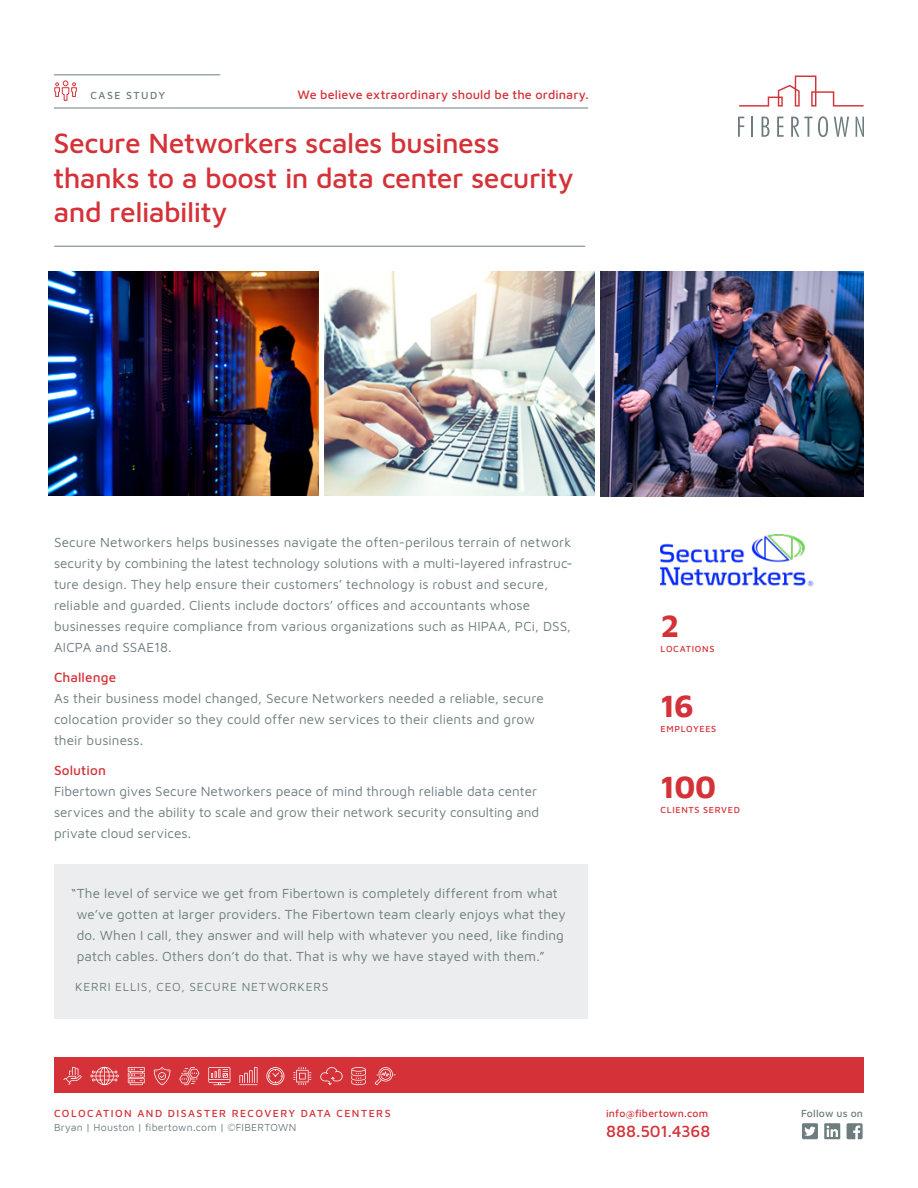
<style>
.page{position:relative;width:918px;height:1188px;background:#fff}
.page>*{position:absolute;margin:0;border:0;box-sizing:border-box;transform-origin:0 0}
.t1{font:700 31.5px "Maven Pro";color:#d43238}
.Main_headline{font:500 28.5px/34.5px "Maven Pro";letter-spacing:-.02em;color:#d43238}
.t2{font:500 16.5px "Maven Pro";color:#d43238}
.body{font:13.5px/21px "Maven Pro";letter-spacing:.005em;color:#6d7c7e}
.quote{font:13.5px/21px "Maven Pro";letter-spacing:.01em;color:#6d7c7e}
.subhead{font:500 13.5px "Maven Pro";letter-spacing:.005em;color:#d43238}
.body-2{font:500 13.5px "Maven Pro";letter-spacing:.01em;color:#d43238}
.t3{font:500 12.6px "Maven Pro";letter-spacing:.01em;color:#d43238}
.quote_byline{font:12px "Maven Pro";letter-spacing:.065em;color:#6d7c7e}
.t4{font:500 10.5px "Maven Pro";letter-spacing:.13em;color:#d43238}
.t5{font:10.5px "Maven Pro";letter-spacing:.02em;color:#6d7c7e}
.t6{font:500 10.5px "Maven Pro";letter-spacing:.015em;color:#d43238}
.t7{font:500 10.5px "Maven Pro";letter-spacing:.015em;color:#6d7c7e}
.t8{font:500 10.5px "Maven Pro";letter-spacing:.14em;color:#6d7c7e}
.t9{font:500 9px "Maven Pro";letter-spacing:.075em;color:#d43238}
</style>
<div class="page">
<svg style="left:738px;top:117px;width:6px;height:20px"></svg>
<hr style="left:751px;top:117px;width:2px;height:20px;background:#6d7c7e">
<svg style="left:762px;top:117px;width:7px;height:20px"></svg>
<svg style="left:777px;top:117px;width:7px;height:20px"></svg>
<svg style="left:791px;top:116px;width:37px;height:21px"></svg>
<svg style="left:834px;top:117px;width:15px;height:20px"></svg>
<svg style="left:856px;top:117px;width:8px;height:20px"></svg>
<svg style="left:739px;top:76px;width:125px;height:31px"></svg>
<img style="left:49px;top:271px;width:269px;height:224px">
<img style="left:324px;top:271px;width:270px;height:224px">
<img style="left:600px;top:272px;width:264px;height:224px">
<hr style="left:54px;top:108px;width:534px;height:1px;background:#6d7c7e">
<hr style="left:54px;top:75px;width:166px;height:1px;background:#6d7c7e">
<svg style="left:54px;top:80px;width:23px;height:21px"></svg>
<img style="left:661px;top:534px;width:153px;height:53px">
<hr style="left:55px;top:246px;width:530px;height:1px;background:#6d7c7e">
<div style="left:54px;top:1058px;width:810px;height:36px;background:#d43238"></div>
<svg style="left:802px;top:1123px;width:16px;height:16px"></svg>
<svg style="left:824px;top:1123px;width:16px;height:16px"></svg>
<svg style="left:847px;top:1123px;width:16px;height:16px"></svg>
<svg style="left:90px;top:1067px;width:29px;height:18px"></svg>
<svg style="left:179px;top:1067px;width:20px;height:18px"></svg>
<svg style="left:208px;top:1067px;width:22px;height:18px"></svg>
<svg style="left:154px;top:1067px;width:16px;height:18px"></svg>
<svg style="left:63px;top:1067px;width:19px;height:18px"></svg>
<svg style="left:239px;top:1067px;width:19px;height:18px"></svg>
<svg style="left:128px;top:1067px;width:17px;height:18px"></svg>
<svg style="left:266px;top:1067px;width:18px;height:18px"></svg>
<svg style="left:293px;top:1067px;width:18px;height:18px"></svg>
<svg style="left:320px;top:1067px;width:23px;height:18px"></svg>
<svg style="left:351px;top:1067px;width:15px;height:18px"></svg>
<svg style="left:375px;top:1067px;width:21px;height:18px"></svg>
<div style="left:54px;top:864px;width:534px;height:155px;background:#ecedee"></div>
<p class="t8" style="left:90px;top:88px;width:76px">CASE STUDY</p>
<p class="t3" style="left:298px;top:86px;width:293px">We believe extraordinary should be the ordinary.</p>
<p class="Main_headline" style="left:53px;top:124px;width:522px">Secure Networkers scales business thanks to a boost in data center security and reliability</p>
<p class="body" style="left:54px;top:531px;width:520px">Secure Networkers helps businesses navigate the often-perilous terrain of network security by combining the latest technology solutions with a multi-layered infrastruc&shy;ture design. They help ensure their customers’ technology is robust and secure, reliable and guarded. Clients include doctors’ offices and accountants whose businesses require compliance from various organizations such as HIPAA, PCi, DSS, AICPA and SSAE18.</p>
<p class="subhead" style="left:54px;top:668px;width:64px">Challenge</p>
<p class="body" style="left:54px;top:687px;width:491px">As their business model changed, Secure Networkers needed a reliable, secure colocation provider so they could offer new services to their clients and grow their business.</p>
<p class="body-2" style="left:54px;top:761px;width:53px">Solution</p>
<p class="body" style="left:54px;top:780px;width:487px">Fibertown gives Secure Networkers peace of mind through reliable data center services and the ability to scale and grow their network security consulting and private cloud services.</p>
<p class="quote" style="left:77px;top:882px;width:491px;text-indent:-6px">“The level of service we get from Fibertown is completely different from what we’ve gotten at larger providers. The Fibertown team clearly enjoys what they do. When I call, they answer and will help with whatever you need, like finding patch cables. Others don’t do that. That is why we have stayed with them.”</p>
<p class="quote_byline" style="left:75px;top:978px;width:255px">KERRI ELLIS, CEO, SECURE NETWORKERS</p>
<p class="t1" style="left:661px;top:605px;width:21px">2</p>
<p class="t9" style="left:661px;top:643px;width:55px">LOCATIONS</p>
<p class="t1" style="left:661px;top:684px;width:35px">16</p>
<p class="t9" style="left:661px;top:723px;width:57px">EMPLOYEES</p>
<p class="t1" style="left:661px;top:766px;width:57px">100</p>
<p class="t9" style="left:661px;top:804px;width:81px">CLIENTS SERVED</p>
<p class="t4" style="left:54px;top:1107px;width:338px">COLOCATION AND DISASTER RECOVERY DATA CENTERS</p>
<p class="t5" style="left:54px;top:1120px;width:244px">Bryan | Houston | fibertown.com | ©FIBERTOWN</p>
<p class="t6" style="left:606px;top:1107px;width:104px">info@fibertown.com</p>
<p class="t7" style="left:801px;top:1107px;width:64px">Follow us on</p>
<p class="t2" style="left:606px;top:1120px;width:106px">888.501.4368</p>
</div>
